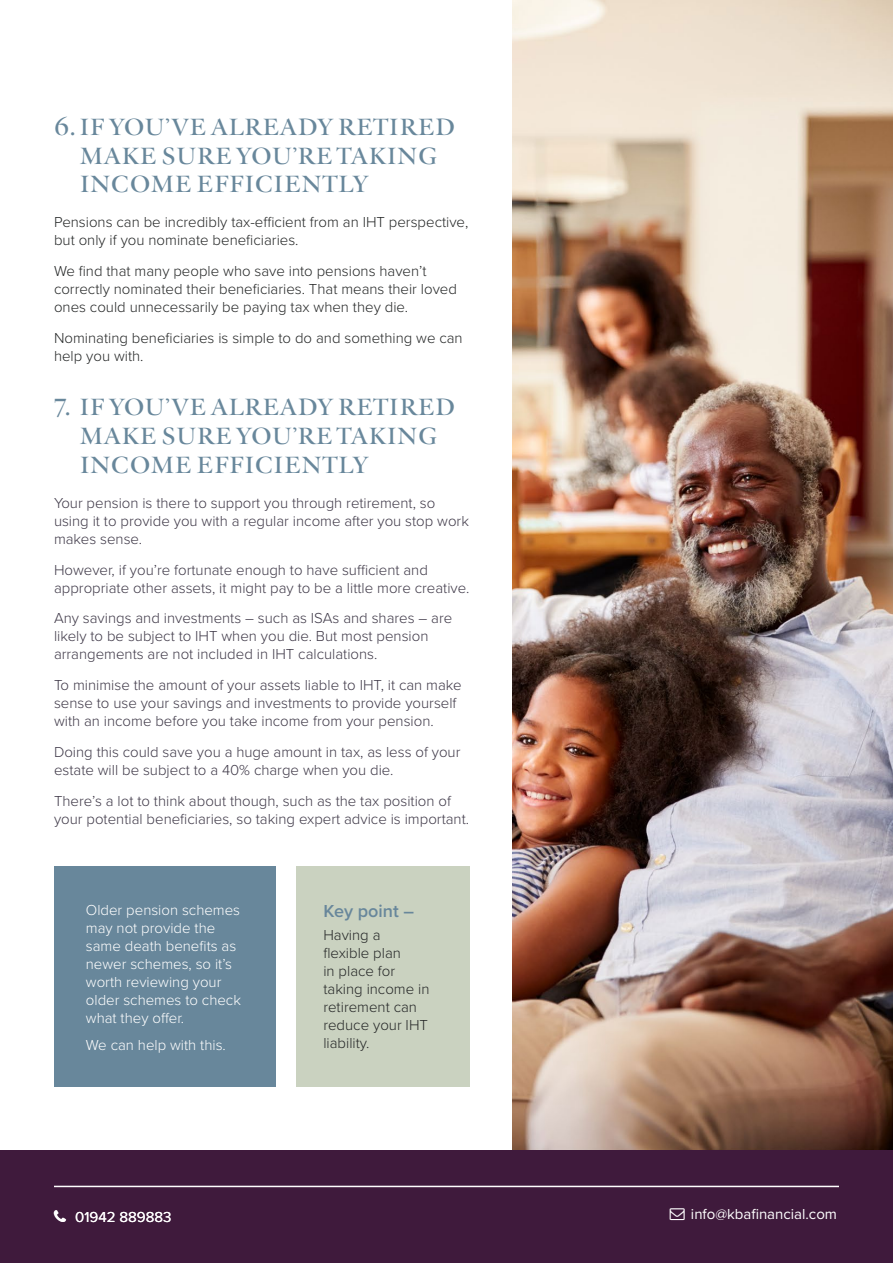
<style>
.page{position:relative;width:893px;height:1263px;background:#fff}
.page>*{position:absolute;margin:0;border:0;box-sizing:border-box;transform-origin:0 0}
.t1{font:700 24px/28.8px "Verdigris MVB Pro Big";letter-spacing:.02em;color:#68879b}
.t2{font:600 18px "Proxima Nova";color:#68879b}
.t3{font:300 15px/18px "Proxima Nova";color:#3f3948}
.t4{font:300 15px/18px "Proxima Nova";color:#252727}
.t5{font:300 15px/18px "Proxima Nova";color:#fff}
.t6{font:15px "Proxima Nova";color:#fff}
</style>
<div class="page">
<img style="left:512px;top:0;width:381px;height:1150px">
<div style="left:0;top:1150px;width:893px;height:113px;background:#3f1a3c"></div>
<hr style="left:54px;top:1186px;width:785px;height:1px;background:#fff">
<div style="left:54px;top:866px;width:221px;height:220px;background:#68879b"></div>
<div style="left:296px;top:866px;width:174px;height:220px;background:#cad2c0"></div>
<h1 class="t1" style="left:80px;top:113px;width:377px;text-indent:-26px">6. IF YOU’VE ALREADY RETIRED<br>MAKE SURE YOU’RE TAKING<br>INCOME EFFICIENTLY</h1>
<p class="t4" style="left:54px;top:213px;width:416px">Pensions can be incredibly tax-efficient from an IHT perspective, but only if you nominate beneficiaries.</p>
<p class="t4" style="left:54px;top:261px;width:404px">We find that many people who save into pensions haven’t correctly nominated their beneficiaries. That means their loved ones could unnecessarily be paying tax when they die.</p>
<p class="t4" style="left:54px;top:328px;width:410px">Nominating beneficiaries is simple to do and something we can help you with.</p>
<h1 class="t1" style="left:80px;top:393px;width:377px;text-indent:-26px">7. IF YOU’VE ALREADY RETIRED<br>MAKE SURE YOU’RE TAKING<br>INCOME EFFICIENTLY</h1>
<p class="t3" style="left:54px;top:493px;width:416px">Your pension is there to support you through retirement, so using it to provide you with a regular income after you stop work makes sense.</p>
<p class="t3" style="left:54px;top:560px;width:417px">However, if you’re fortunate enough to have sufficient and appropriate other assets, it might pay to be a little more creative.</p>
<p class="t3" style="left:54px;top:609px;width:400px">Any savings and investments – such as ISAs and shares – are likely to be subject to IHT when you die. But most pension arrangements are not included in IHT calculations.</p>
<p class="t3" style="left:54px;top:675px;width:409px">To minimise the amount of your assets liable to IHT, it can make sense to use your savings and investments to provide yourself with an income before you take income from your pension.</p>
<p class="t3" style="left:54px;top:742px;width:408px">Doing this could save you a huge amount in tax, as less of your estate will be subject to a 40% charge when you die.</p>
<p class="t3" style="left:54px;top:791px;width:417px">There’s a lot to think about though, such as the tax position of your potential beneficiaries, so taking expert advice is important.</p>
<p class="t5" style="left:86px;top:900px;width:157px">Older pension schemes may not provide the same death benefits as newer schemes, so it’s worth reviewing your older schemes to check what they offer.</p>
<p class="t5" style="left:86px;top:1035px;width:141px">We can help with this.</p>
<p class="t2" style="left:323px;top:898px;width:92px">Key point –</p>
<p class="t4" style="left:323px;top:925px;width:108px">Having a flexible plan<br>in place for taking income in retirement can reduce your IHT liability.</p>
<p class="t6" style="left:75px;top:1206px;width:98px">01942 889883</p>
<p class="t6" style="left:691px;top:1203px;width:148px">info@kbafinancial.com</p>
</div>
